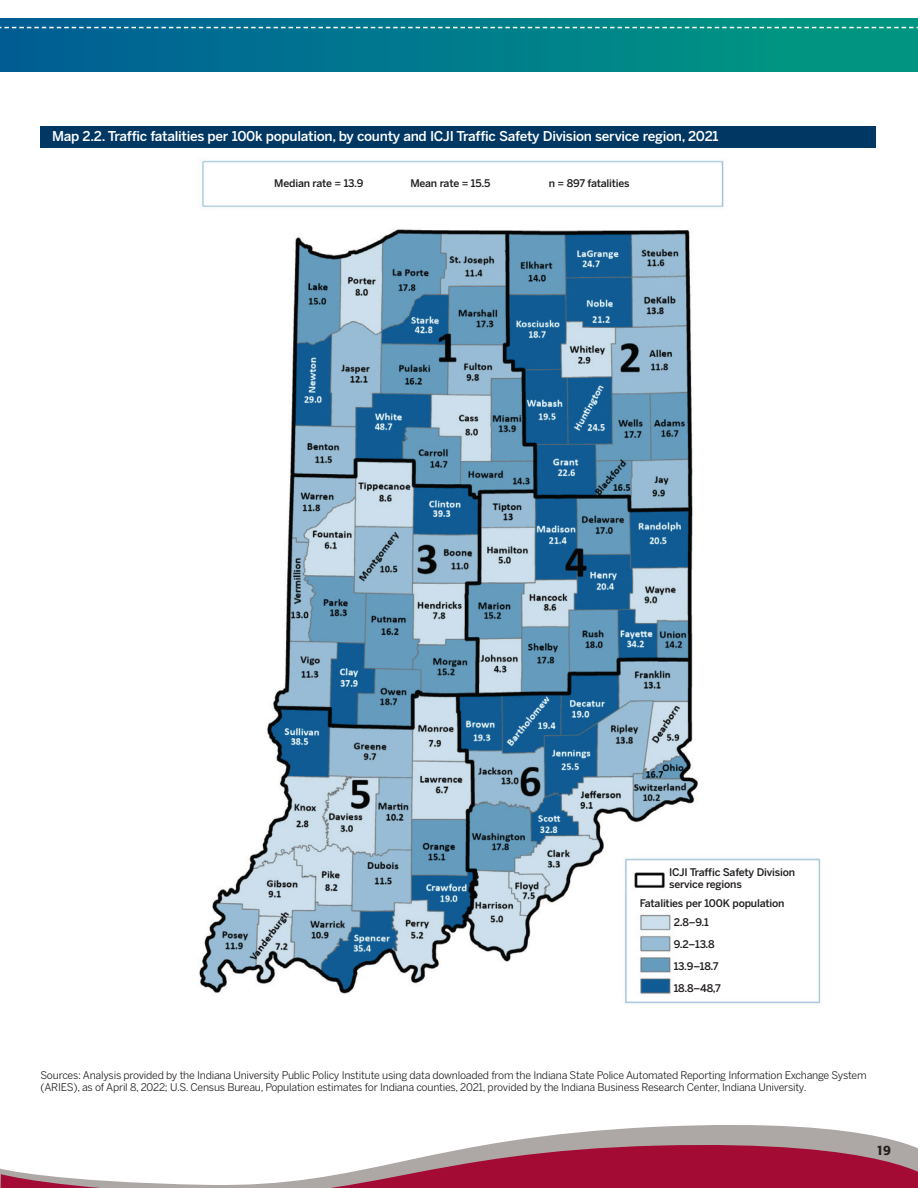
<style>
.page{position:relative;width:918px;height:1188px;background:#fff}
.page>*{position:absolute;margin:0;border:0;box-sizing:border-box;transform-origin:0 0}
.t1{font:500 13.5px "Benton Sans";letter-spacing:-.02em;color:#fff}
.t2{font:500 13.5px "Formata";color:#231f20}
.t3{font:10.5px/12px "Benton Sans";letter-spacing:-.02em;color:#231f20}
.t4{font:500 10.5px/12px "Benton Sans";letter-spacing:-.02em;color:#231f20}
</style>
<div class="page">
<img style="left:199px;top:160px;width:622px;height:844px">
<div style="left:40px;top:126px;width:836px;height:22px;background:#003863"></div>
<svg style="left:0;top:18px;width:918px;height:54px;background:#017c8c"></svg>
<svg style="left:0;top:27px;width:918px;height:1px"></svg>
<svg style="left:0;top:1125px;width:888px;height:63px"></svg>
<svg style="left:1px;top:1139px;width:917px;height:49px"></svg>
<p class="t1" style="left:52px;top:128px;width:668px">Map 2.2. Traffic fatalities per 100k population, by county and ICJI Traffic Safety Division service region, 2021</p>
<p class="t4" style="left:274px;top:178px;width:91px">Median rate = 13.9</p>
<p class="t4" style="left:410px;top:178px;width:81px">Mean rate = 15.5</p>
<p class="t4" style="left:549px;top:178px;width:82px">n = 897 fatalities</p>
<p class="t4" style="left:669px;top:866px;width:128px">ICJI Traffic Safety Division service regions</p>
<p class="t4" style="left:640px;top:898px;width:146px">Fatalities per 100K population</p>
<p class="t4" style="left:674px;top:917px;width:37px">2.8–9.1</p>
<p class="t4" style="left:674px;top:939px;width:42px">9.2–13.8</p>
<p class="t4" style="left:674px;top:961px;width:46px">13.9–18.7</p>
<p class="t4" style="left:674px;top:982px;width:49px">18.8–48,7</p>
<p class="t3" style="left:40px;top:1070px;width:828px">Sources: Analysis provided by the Indiana University Public Policy Institute using data downloaded from the Indiana State Police Automated Reporting Information Exchange System (ARIES), as of April 8, 2022; U.S. Census Bureau, Population estimates for Indiana counties, 2021, provided by the Indiana Business Research Center, Indiana University.</p>
<p class="t2" style="left:876px;top:1144px;width:16px">19</p>
</div>
